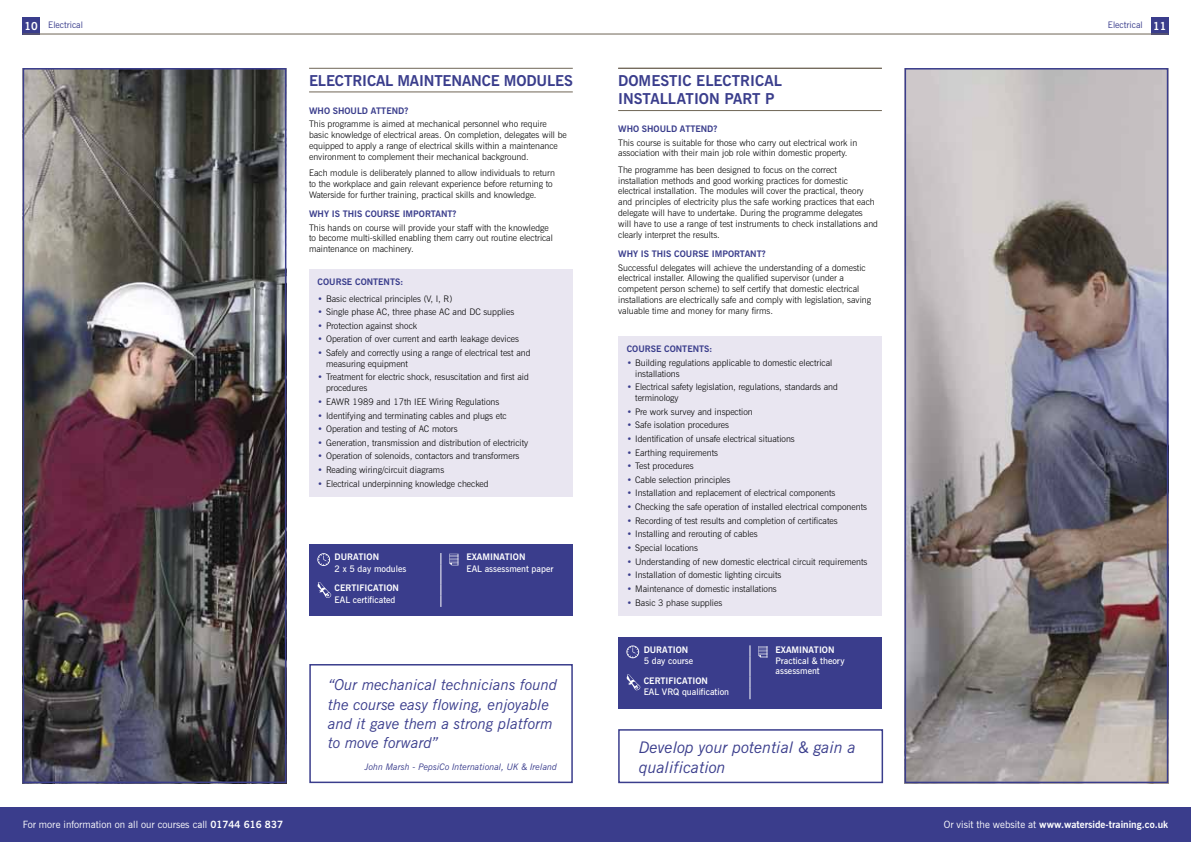
<style>
.page{position:relative;width:1191px;height:842px;background:#fff}
.page>*{position:absolute;margin:0;border:0;box-sizing:border-box;transform-origin:0 0}
.t1{font:italic 16px/20px "News Gothic BT";color:#3a3d8c}
.t2{font:italic 15px/19.2px "News Gothic BT";color:#3a3d8c}
.t3{font:700 15px/18px "News Gothic BT";letter-spacing:-.01em;color:#3a3d8c}
.t4{font:10px "News Gothic BT";color:#fff}
.t5{font:700 10px "News Gothic BT";color:#fff}
.t6{font:300 9px/10.8px "News Gothic BT";color:#000}
.t7{font:700 9px "News Gothic BT";color:#3a3d8c}
.t8{font:600 9px/10px "News Gothic BT";color:#fff}
.t9{font:700 9px "News Gothic BT";color:#fff}
.t10{font:italic 9px "News Gothic BT";color:#3a3d8c}
.t11{font:9px "News Gothic BT";color:#3a3d8c}
.s1{font-weight:700;font-size:11px;color:#fff}
.s2{color:#3a3d8c}
.s3{font-weight:700}
.s4{font-weight:400}
</style>
<div class="page">
<div style="left:23px;top:17px;width:17px;height:17px;background:#3a3d8c"></div>
<div style="left:1151px;top:17px;width:17px;height:17px;background:#3a3d8c"></div>
<hr style="left:23px;top:34px;width:1145px;height:1px;background:#6f6556">
<div style="left:0;top:808px;width:1191px;height:34px;background:#3a3d8c"></div>
<hr style="left:309px;top:68px;width:264px;height:1px;background:#6f6556">
<hr style="left:309px;top:92px;width:264px;height:1px;background:#6f6556">
<div style="left:309px;top:269px;width:264px;height:228px;background:#e9e6f1"></div>
<div style="left:309px;top:664px;width:264px;height:119px;border:2px solid #3a3d8c"></div>
<div style="left:618px;top:729px;width:265px;height:54px;border:2px solid #3a3d8c"></div>
<hr style="left:618px;top:68px;width:264px;height:1px;background:#6f6556">
<hr style="left:618px;top:110px;width:264px;height:1px;background:#6f6556">
<div style="left:618px;top:336px;width:264px;height:280px;background:#e9e6f1"></div>
<img style="left:907px;top:71px;width:258px;height:709px">
<div style="left:904px;top:68px;width:264px;height:715px;border:2px solid #3a3d8c"></div>
<div style="left:618px;top:637px;width:264px;height:71px;background:#3a3d8c"></div>
<svg style="left:749px;top:645px;width:1px;height:54px"></svg>
<svg style="left:626px;top:645px;width:13px;height:13px"></svg>
<svg style="left:626px;top:674px;width:15px;height:17px"></svg>
<svg style="left:758px;top:646px;width:9px;height:12px"></svg>
<div style="left:309px;top:544px;width:264px;height:72px;background:#3a3d8c"></div>
<svg style="left:440px;top:553px;width:1px;height:54px"></svg>
<svg style="left:317px;top:553px;width:13px;height:13px"></svg>
<svg style="left:317px;top:582px;width:15px;height:16px"></svg>
<svg style="left:449px;top:554px;width:9px;height:11px"></svg>
<img style="left:26px;top:71px;width:257px;height:709px">
<div style="left:23px;top:68px;width:263px;height:715px;border:2px solid #3a3d8c"></div>
<p class="t11" style="left:25px;top:19px;width:60px"><span class="s1">10</span> Electrical</p>
<p class="t11" style="left:1108px;top:19px;width:60px">Electrical <span class="s1">11</span></p>
<h2 class="t3" style="left:309px;top:71px;width:265px">ELECTRICAL MAINTENANCE MODULES</h2>
<p class="t7" style="left:309px;top:105px;width:101px">WHO SHOULD ATTEND?</p>
<p class="t6" style="left:309px;top:119px;width:259px">This programme is aimed at mechanical personnel who require basic knowledge of electrical areas. On completion, delegates will be equipped to apply a range of electrical skills within a maintenance environment to complement their mechanical background.</p>
<p class="t6" style="left:309px;top:167px;width:247px">Each module is deliberately planned to allow individuals to return to the workplace and gain relevant experience before returning to<br>Waterside for further training, practical skills and knowledge.</p>
<p class="t7" style="left:309px;top:208px;width:149px">WHY IS THIS COURSE IMPORTANT?</p>
<p class="t6" style="left:309px;top:222px;width:245px">This hands on course will provide your staff with the knowledge to become multi-skilled enabling them carry out routine electrical maintenance on machinery.</p>
<p class="t7" style="left:317px;top:276px;width:87px">COURSE CONTENTS:</p>
<p class="t6" style="left:317px;top:293px;width:136px"><span class="s2">•</span> Basic electrical principles (V, I, R)</p>
<p class="t6" style="left:317px;top:306px;width:198px"><span class="s2">•</span> Single phase AC, three phase AC and DC supplies</p>
<p class="t6" style="left:317px;top:320px;width:101px"><span class="s2">•</span> Protection against shock</p>
<p class="t6" style="left:317px;top:334px;width:203px"><span class="s2">•</span> Operation of over current and earth leakage devices</p>
<p class="t6" style="left:326px;top:347px;width:206px;text-indent:-9px"><span class="s2">•</span> Safely and correctly using a range of electrical test and measuring equipment</p>
<p class="t6" style="left:326px;top:372px;width:204px;text-indent:-9px"><span class="s2">•</span> Treatment for electric shock, resuscitation and first aid procedures</p>
<p class="t6" style="left:317px;top:396px;width:183px"><span class="s2">•</span> EAWR 1989 and 17th IEE Wiring Regulations</p>
<p class="t6" style="left:317px;top:410px;width:191px"><span class="s2">•</span> Identifying and terminating cables and plugs etc</p>
<p class="t6" style="left:317px;top:423px;width:141px"><span class="s2">•</span> Operation and testing of AC motors</p>
<p class="t6" style="left:317px;top:437px;width:212px"><span class="s2">•</span> Generation, transmission and distribution of electricity</p>
<p class="t6" style="left:317px;top:451px;width:203px"><span class="s2">•</span> Operation of solenoids, contactors and transformers</p>
<p class="t6" style="left:317px;top:464px;width:128px"><span class="s2">•</span> Reading wiring/circuit diagrams</p>
<p class="t6" style="left:317px;top:478px;width:173px"><span class="s2">•</span> Electrical underpinning knowledge checked</p>
<p class="t9" style="left:334px;top:551px;width:46px">DURATION</p>
<p class="t9" style="left:466px;top:551px;width:60px">EXAMINATION</p>
<p class="t8" style="left:334px;top:563px;width:73px">2 x 5 day modules</p>
<p class="t8" style="left:466px;top:563px;width:88px">EAL assessment paper</p>
<p class="t9" style="left:334px;top:583px;width:66px">CERTIFICATION</p>
<p class="t8" style="left:334px;top:594px;width:62px">EAL certificated</p>
<h2 class="t2" style="left:328px;top:675px;width:230px">“Our mechanical technicians found the course easy flowing, enjoyable and it gave them a strong platform to move forward”</h2>
<p class="t10" style="left:365px;top:761px;width:194px">John Marsh - PepsiCo International, UK &amp; Ireland</p>
<h2 class="t3" style="left:618px;top:71px;width:165px">DOMESTIC ELECTRICAL<br>INSTALLATION PART P</h2>
<p class="t7" style="left:618px;top:123px;width:101px">WHO SHOULD ATTEND?</p>
<p class="t6" style="left:618px;top:137px;width:241px">This course is suitable for those who carry out electrical work in association with their main job role within domestic property.</p>
<p class="t6" style="left:618px;top:164px;width:261px">The programme has been designed to focus on the correct installation methods and good working practices for domestic electrical installation. The modules will cover the practical, theory and principles of electricity plus the safe working practices that each delegate will have to undertake. During the programme delegates will have to use a range of test instruments to check installations and clearly interpret the results.</p>
<p class="t7" style="left:618px;top:248px;width:149px">WHY IS THIS COURSE IMPORTANT?</p>
<p class="t6" style="left:618px;top:262px;width:254px">Successful delegates will achieve the understanding of a domestic electrical installer. Allowing the qualified supervisor (under a competent person scheme) to self certify that domestic electrical installations are electrically safe and comply with legislation, saving valuable time and money for many firms.</p>
<p class="t7" style="left:626px;top:343px;width:87px">COURSE CONTENTS:</p>
<p class="t6" style="left:635px;top:357px;width:199px;text-indent:-9px"><span class="s2">•</span> Building regulations applicable to domestic electrical installations</p>
<p class="t6" style="left:635px;top:381px;width:204px;text-indent:-9px"><span class="s2">•</span> Electrical safety legislation, regulations, standards and terminology</p>
<p class="t6" style="left:626px;top:406px;width:128px"><span class="s2">•</span> Pre work survey and inspection</p>
<p class="t6" style="left:626px;top:420px;width:104px"><span class="s2">•</span> Safe isolation procedures</p>
<p class="t6" style="left:626px;top:433px;width:170px"><span class="s2">•</span> Identification of unsafe electrical situations</p>
<p class="t6" style="left:626px;top:447px;width:93px"><span class="s2">•</span> Earthing requirements</p>
<p class="t6" style="left:626px;top:460px;width:69px"><span class="s2">•</span> Test procedures</p>
<p class="t6" style="left:626px;top:474px;width:105px"><span class="s2">•</span> Cable selection principles</p>
<p class="t6" style="left:626px;top:488px;width:210px"><span class="s2">•</span> Installation and replacement of electrical components</p>
<p class="t6" style="left:626px;top:501px;width:242px"><span class="s2">•</span> Checking the safe operation of installed electrical components</p>
<p class="t6" style="left:626px;top:515px;width:212px"><span class="s2">•</span> Recording of test results and completion of certificates</p>
<p class="t6" style="left:626px;top:529px;width:132px"><span class="s2">•</span> Installing and rerouting of cables</p>
<p class="t6" style="left:626px;top:542px;width:73px"><span class="s2">•</span> Special locations</p>
<p class="t6" style="left:626px;top:556px;width:242px"><span class="s2">•</span> Understanding of new domestic electrical circuit requirements</p>
<p class="t6" style="left:626px;top:570px;width:156px"><span class="s2">•</span> Installation of domestic lighting circuits</p>
<p class="t6" style="left:626px;top:583px;width:152px"><span class="s2">•</span> Maintenance of domestic installations</p>
<p class="t6" style="left:626px;top:597px;width:97px"><span class="s2">•</span> Basic 3 phase supplies</p>
<p class="t9" style="left:643px;top:644px;width:46px">DURATION</p>
<p class="t9" style="left:775px;top:644px;width:60px">EXAMINATION</p>
<p class="t8" style="left:643px;top:656px;width:51px">5 day course</p>
<p class="t8" style="left:775px;top:656px;width:71px">Practical &amp; theory assessment</p>
<p class="t9" style="left:643px;top:675px;width:66px">CERTIFICATION</p>
<p class="t8" style="left:643px;top:687px;width:87px">EAL VRQ qualification</p>
<h1 class="t1" style="left:639px;top:737px;width:218px">Develop your potential &amp; gain a qualification</h1>
<p class="t4" style="left:23px;top:818px;width:262px">For more information on all our courses call <span class="s3">01744 616 837</span></p>
<p class="t5" style="left:943px;top:818px;width:226px"><span class="s4">Or visit the website at</span> www.waterside-training.co.uk</p>
</div>
